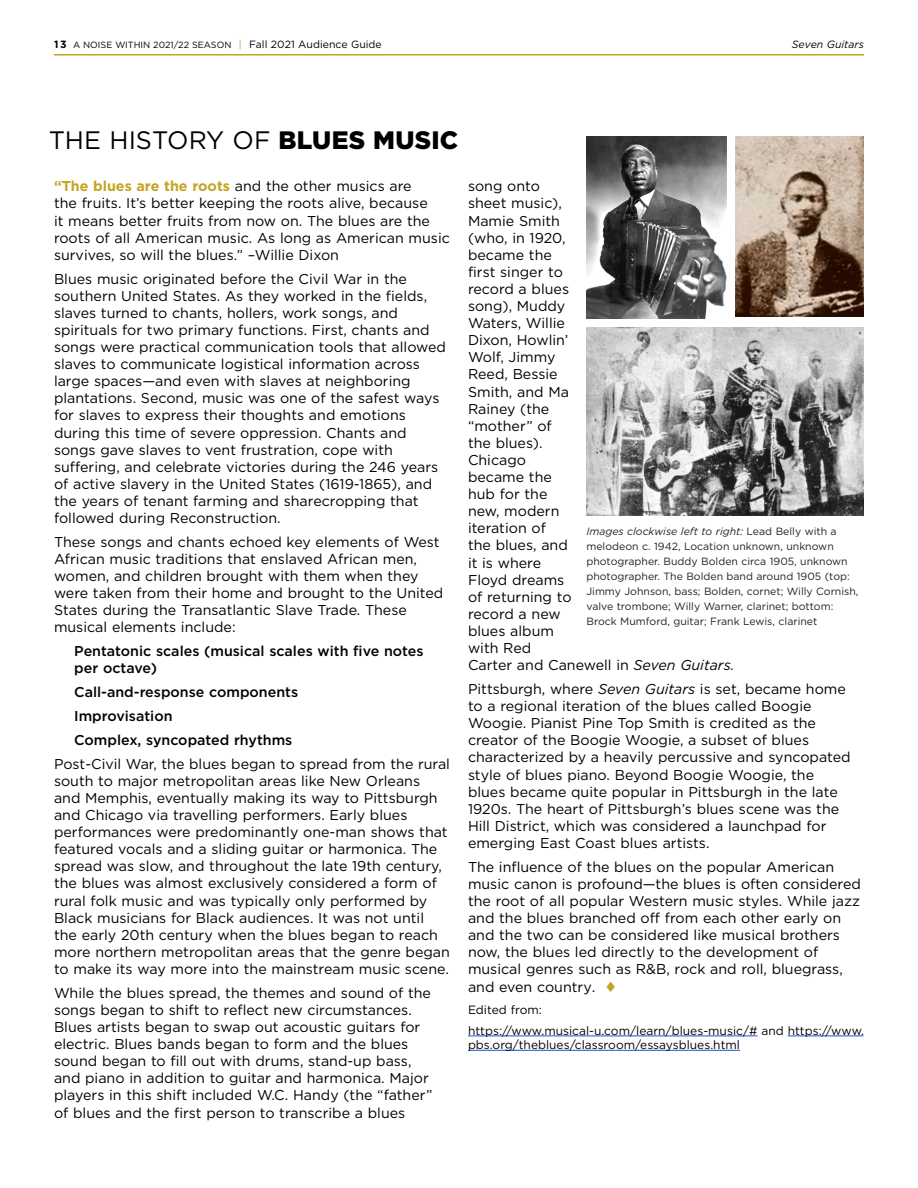
<style>
.page{position:relative;width:918px;height:1188px;background:#fff}
.page>*{position:absolute;margin:0;border:0;box-sizing:border-box;transform-origin:0 0}
.t1{font:25.2px "Gotham";color:#000}
.t2{font:14.25px/17.1px "Gotham";color:#000}
.t3{font:500 14.25px/23.9px "Gotham";color:#000}
.t4{font:12px/21.1px "Gotham";color:#000}
.t5{font:10.5px/15px "Gotham";color:#202122}
.t6{font:italic 10.5px "Gotham";color:#000}
.t7{font:9px "Gotham";color:#000}
.s1{font-weight:700;font-size:10.5px}
.s2{font-weight:700;font-size:10.5px;color:#dec98b}
.s3{font-size:10.5px}
.s4{font-weight:900}
.s5{font-weight:700;color:#c4a425}
.s6{font-style:italic}
.s7{font-size:15px}
.s8{color:#c4a425}
</style>
<div class="page">
<hr style="left:468px;top:1036px;width:290px;height:1px;background:#15c">
<hr style="left:788px;top:1036px;width:75px;height:1px;background:#15c">
<hr style="left:468px;top:1050px;width:272px;height:1px;background:#15c">
<img style="left:587px;top:136px;width:140px;height:182px">
<img style="left:735px;top:136px;width:129px;height:180px">
<img style="left:587px;top:328px;width:277px;height:187px">
<hr style="left:54px;top:54px;width:810px;height:2px;background:#c4a425">
<p class="t7" style="left:54px;top:39px;width:329px"><span class="s1">13</span> A NOISE WITHIN 2021/22 SEASON <span class="s2">|</span> <span class="s3">Fall 2021 Audience Guide</span></p>
<p class="t6" style="left:792px;top:38px;width:74px">Seven Guitars</p>
<h1 class="t1" style="left:49px;top:124px;width:411px">THE HISTORY OF <span class="s4">BLUES MUSIC</span></h1>
<p class="t2" style="left:54px;top:178px;width:397px"><span class="s5">“The blues are the roots</span> and the other musics are<br>the fruits. It’s better keeping the roots alive, because<br>it means better fruits from now on. The blues are the roots of all American music. As long as American music survives, so will the blues.” –Willie Dixon</p>
<p class="t2" style="left:54px;top:270px;width:393px">Blues music originated before the Civil War in the southern United States. As they worked in the fields, slaves turned to chants, hollers, work songs, and spirituals for two primary functions. First, chants and songs were practical communication tools that allowed slaves to communicate logistical information across large spaces—and even with slaves at neighboring plantations. Second, music was one of the safest ways for slaves to express their thoughts and emotions during this time of severe oppression. Chants and songs gave slaves to vent frustration, cope with suffering, and celebrate victories during the 246 years of active slavery in the United States (1619-1865), and the years of tenant farming and sharecropping that followed during Reconstruction.</p>
<p class="t2" style="left:54px;top:533px;width:391px">These songs and chants echoed key elements of West African music traditions that enslaved African men, women, and children brought with them when they were taken from their home and brought to the United States during the Transatlantic Slave Trade. These musical elements include:</p>
<p class="t3" style="left:74px;top:643px;width:351px;line-height:17.1px">Pentatonic scales (musical scales with five notes per octave)</p>
<p class="t3" style="left:74px;top:680px;width:226px">Call-and-response components<br>Improvisation<br>Complex, syncopated rhythms</p>
<p class="t2" style="left:54px;top:755px;width:398px">Post-Civil War, the blues began to spread from the rural south to major metropolitan areas like New Orleans and Memphis, eventually making its way to Pittsburgh and Chicago via travelling performers. Early blues performances were predominantly one-man shows that featured vocals and a sliding guitar or harmonica. The spread was slow, and throughout the late 19th century, the blues was almost exclusively considered a form of rural folk music and was typically only performed by Black musicians for Black audiences. It was not until the early 20th century when the blues began to reach more northern metropolitan areas that the genre began to make its way more into the mainstream music scene.</p>
<p class="t2" style="left:54px;top:984px;width:380px">While the blues spread, the themes and sound of the songs began to shift to reflect new circumstances.<br>Blues artists began to swap out acoustic guitars for electric. Blues bands began to form and the blues sound began to fill out with drums, stand-up bass, and piano in addition to guitar and harmonica. Major players in this shift included W.C. Handy (the “father” of blues and the first person to transcribe a blues</p>
<p class="t2" style="left:468px;top:178px;width:268px">song onto<br>sheet music),<br>Mamie Smith<br>(who, in 1920,<br>became the<br>first singer to<br>record a blues<br>song), Muddy<br>Waters, Willie<br>Dixon, Howlin’<br>Wolf, Jimmy<br>Reed, Bessie<br>Smith, and Ma<br>Rainey (the<br>“mother” of<br>the blues).<br>Chicago<br>became the<br>hub for the<br>new, modern<br>iteration of<br>the blues, and<br>it is where<br>Floyd dreams<br>of returning to<br>record a new<br>blues album<br>with Red<br>Carter and Canewell in <span class="s6">Seven Guitars.</span></p>
<p class="t2" style="left:468px;top:680px;width:384px">Pittsburgh, where <span class="s6">Seven Guitars</span> is set, became home to a regional iteration of the blues called Boogie Woogie. Pianist Pine Top Smith is credited as the creator of the Boogie Woogie, a subset of blues characterized by a heavily percussive and syncopated style of blues piano. Beyond Boogie Woogie, the blues became quite popular in Pittsburgh in the late 1920s. The heart of Pittsburgh’s blues scene was the Hill District, which was considered a launchpad for emerging East Coast blues artists.</p>
<p class="t2" style="left:468px;top:858px;width:394px">The influence of the blues on the popular American music canon is profound—the blues is often considered the root of all popular Western music styles. While jazz and the blues branched off from each other early on and the two can be considered like musical brothers now, the blues led directly to the development of musical genres such as R&amp;B, rock and roll, bluegrass, and even country<span class="s7">.</span> <span class="s8">♦</span></p>
<p class="t4" style="left:468px;top:999px;width:396px">Edited from:<br>https://www.musical-u.com/learn/blues-music/# and https://www.</p>
<p class="t4" style="left:468px;top:1034px;width:274px">pbs.org/theblues/classroom/essaysblues.html</p>
<p class="t5" style="left:586px;top:524px;width:273px"><span class="s6">Images clockwise left to right:</span> Lead Belly with a melodeon c. 1942, Location unknown, unknown photographer. Buddy Bolden circa 1905, unknown photographer. The Bolden band around 1905 (top:<br>Jimmy Johnson, bass; Bolden, cornet; Willy Cornish, valve trombone; Willy Warner, clarinet; bottom:<br>Brock Mumford, guitar; Frank Lewis, clarinet</p>
</div>
